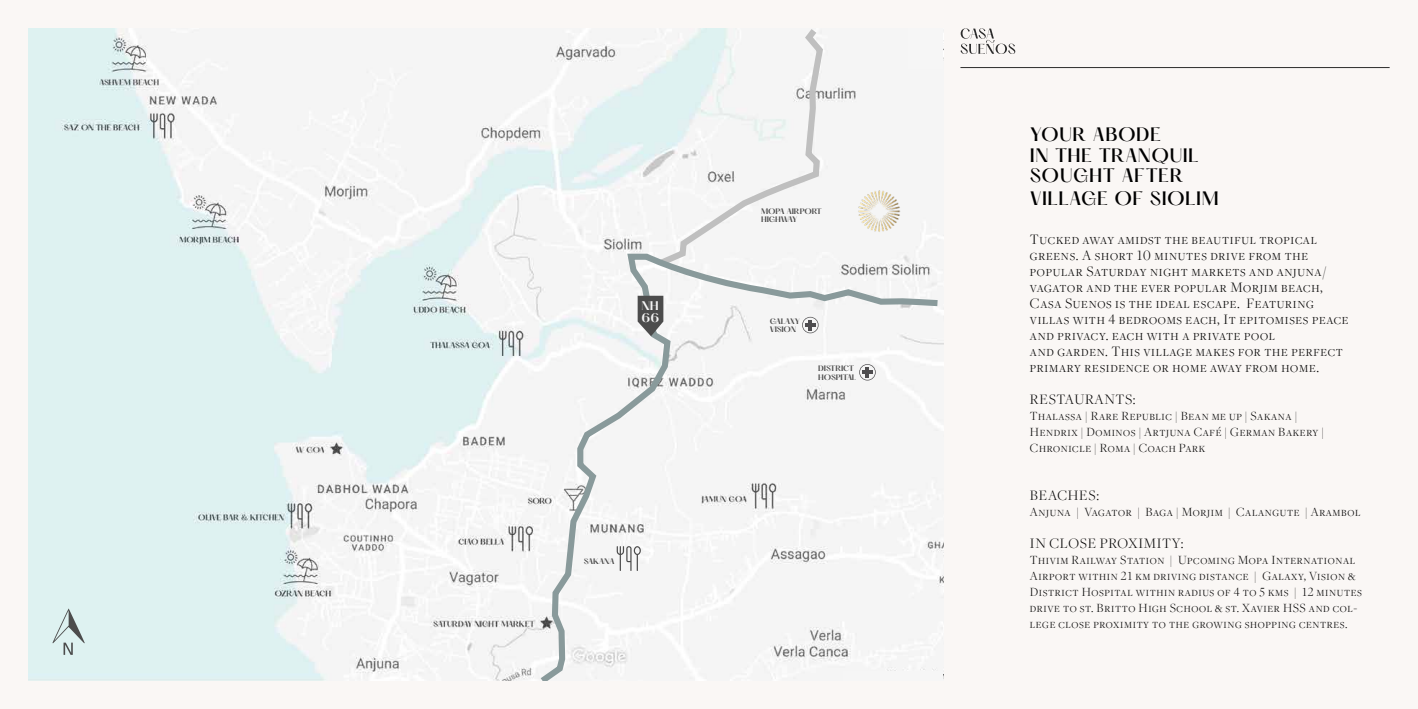
<style>
.page{position:relative;width:1418px;height:709px;background:#fff}
.page>*{position:absolute;margin:0;border:0;box-sizing:border-box;transform-origin:0 0}
.t1{font:500 17px/20.4px "Hatton";letter-spacing:.025em;color:#000}
.t2{font:15px/16px "Freight Display Light SC";letter-spacing:.05em;color:#000}
.t3{font:13px/16px "Freight Display Light SC";letter-spacing:.05em;color:#000}
.t4{font:600 11px/11.4px "Hatton";color:#f5f5f5}
.t5{font:600 7px/8.4px "Hatton";letter-spacing:-.035em;color:#4c4c4c}
</style>
<div class="page">
<div style="left:0;top:0;width:1417px;height:709px;background:#faf7f5"></div>
<img style="left:28px;top:28px;width:828px;height:652px">
<div style="left:908px;top:28px;width:35px;height:41px;background:#f6f6f6"></div>
<svg style="left:52px;top:608px;width:33px;height:47px;background:#c4d5d4"></svg>
<svg style="left:652px;top:28px;width:174px;height:223px"></svg>
<svg style="left:534px;top:251px;width:409px;height:429px"></svg>
<svg style="left:637px;top:296px;width:26px;height:40px"></svg>
<img style="left:850px;top:180px;width:51px;height:64px">
<hr style="left:960px;top:67px;width:429px;height:1px;background:#2b2b2b">
<svg style="left:960px;top:28px;width:55px;height:26px"></svg>
<p class="t4" style="left:641px;top:301px;width:19px">NH<br>66</p>
<p class="t5" style="left:583px;top:557px;width:32px">SAKANA</p>
<p class="t5" style="left:761px;top:207px;width:62px">MOPA AIRPORT<br>HIGHWAY</p>
<p class="t5" style="left:770px;top:317px;width:32px">GALAXY<br>VISION</p>
<p class="t5" style="left:818px;top:364px;width:40px">DISTRICT<br>HOSPITAL</p>
<h1 class="t1" style="left:1029px;top:125px;width:170px">YOUR ABODE<br>IN THE TRANQUIL<br>SOUGHT AFTER</h1>
<h1 class="t1" style="left:1029px;top:189px;width:190px">VILLAGE OF SIOLIM</h1>
<p class="t2" style="left:1029px;top:231px;width:320px">Tucked away amidst the beautiful tropical greens. A short 10 minutes drive from the popular Saturday night markets and anjuna/ vagator and the ever popular Morjim beach, Casa Suenos is the ideal escape. Featuring villas with 4 bedrooms each, It epitomises peace and privacy. each with a private pool<br>and garden. This village makes for the perfect primary residence or home away from home.</p>
<p class="t2" style="left:1029px;top:391px;width:107px">RESTAURANTS:</p>
<p class="t3" style="left:1029px;top:408px;width:296px">Thalassa | Rare Republic | Bean me up | Sakana |<br>Hendrix | Dominos | Artjuna Café | German Bakery |<br>Chronicle | Roma | Coach Park</p>
<p class="t2" style="left:1029px;top:487px;width:71px">BEACHES:</p>
<p class="t3" style="left:1029px;top:504px;width:332px">Anjuna | Vagator | Baga | Morjim | Calangute | Arambol</p>
<p class="t2" style="left:1029px;top:535px;width:155px">IN CLOSE PROXIMITY:</p>
<p class="t3" style="left:1029px;top:552px;width:333px">Thivim Railway Station | Upcoming Mopa International Airport within 21 km driving distance | Galaxy, Vision &amp; District Hospital within radius of 4 to 5 kms | 12 minutes drive to st. Britto High School &amp; st. Xavier HSS and col&shy;lege close proximity to the growing shopping centres.</p>
</div>
